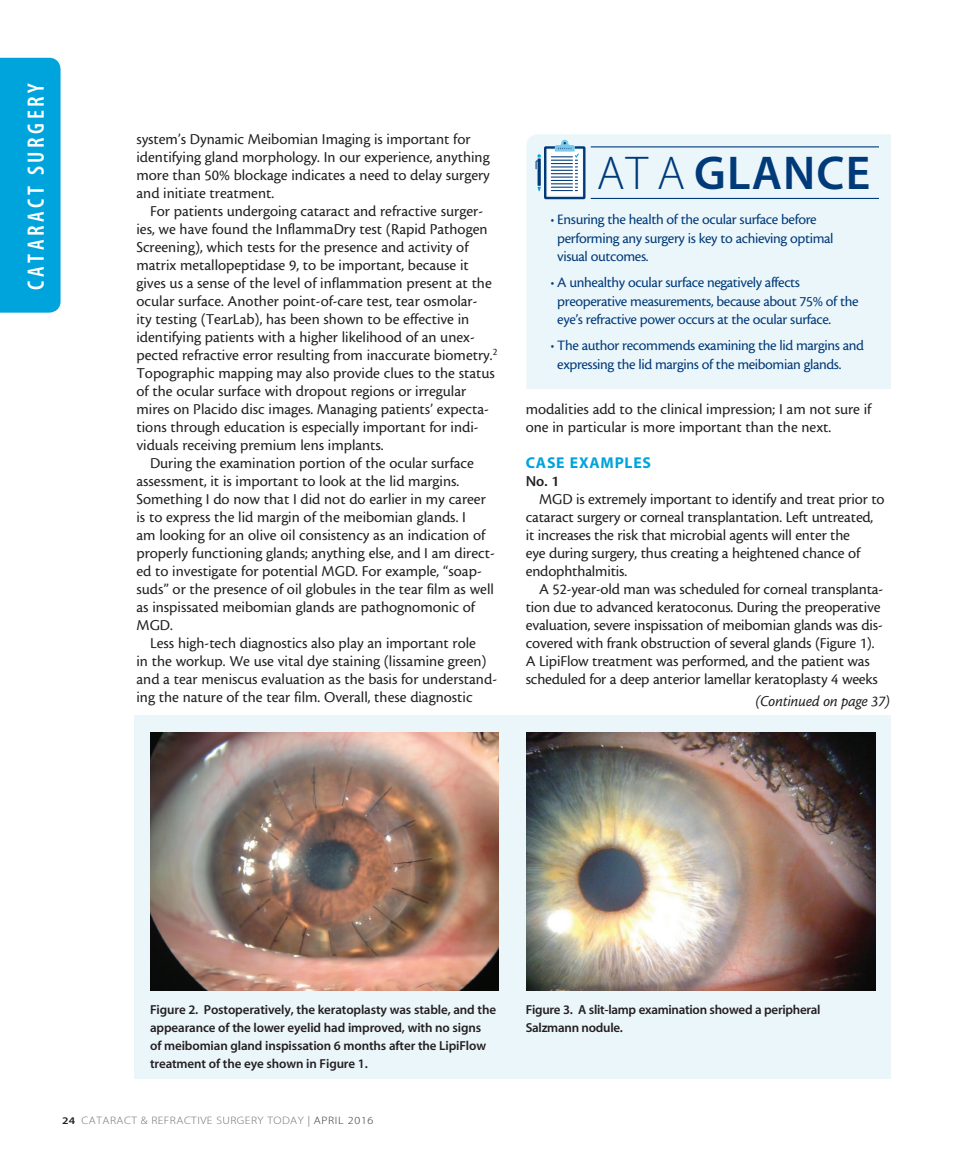
<style>
.page{position:relative;width:972px;height:1161px;background:#fff}
.page>*{position:absolute;margin:0;border:0;box-sizing:border-box;transform-origin:0 0}
.headline{font:47.7px "Myriad MM 565 600";letter-spacing:.025em;color:#013a79}
.t1{font:23.7px "Myriad MM 565 300";letter-spacing:.15em;color:#fff}
.body{font:15.75px/18px "Cronos MM 408 10";color:#231f20}
.t2{font:15.75px "Cronos MM It 408 10";letter-spacing:-.01em;color:#231f20}
.subhead{font:15.75px "Myriad MM 700 600";letter-spacing:.05em;color:#00a4dc}
.Subhead_2{font:15.75px "Cronos MM 574 10";color:#231f20}
.body-2{font:15px/18.8px "Cronos MM 408 10";letter-spacing:-.025em;color:#013a79}
.t3{font:13.05px/18px "Myriad MM 565 600";letter-spacing:-.01em;color:#231f20}
.t4{font:10.8px "Myriad MM 215 600";letter-spacing:.04em;color:#6c6d70;scale:1.11 1}
.s1{font-family:"Myriad MM 215 600"}
.s2{font-family:"Myriad MM 565 600";font-size:10.2px;color:#231f20}
.s3{font-family:"Myriad MM 400 600";color:#939598}
.s4{color:#312f30}
</style>
<div class="page">
<div style="left:0;top:58px;width:61px;height:255px;background:#00a4dc"></div>
<div style="left:526px;top:134px;width:365px;height:255px;background:#ebf6fb"></div>
<hr style="left:591px;top:198px;width:288px;height:1px;background:#013a79">
<hr style="left:591px;top:146px;width:288px;height:1px;background:#013a79">
<svg style="left:536px;top:140px;width:50px;height:59px"></svg>
<div style="left:134px;top:715px;width:757px;height:364px;background:#ebf6fb"></div>
<img style="left:150px;top:733px;width:349px;height:258px">
<img style="left:526px;top:733px;width:350px;height:258px">
<h2 class="t1" style="left:25px;top:290px;width:208px;rotate:-90deg">CATARACT SURGERY</h2>
<p class="body" style="left:136px;top:130px;width:355px">system’s Dynamic Meibomian Imaging is important for identifying gland morphology. In our experience, anything more than 50% blockage indicates a need to delay surgery and initiate treatment.</p>
<p class="body" style="left:136px;top:202px;width:362px;text-indent:14px">For patients undergoing cataract and refractive surger&shy;ies, we have found the InflammaDry test (Rapid Pathogen Screening), which tests for the presence and activity of matrix metallopeptidase 9, to be important, because it gives us a sense of the level of inflammation present at the ocular surface. Another point-of-care test, tear osmolar-<br>ity testing (TearLab), has been shown to be effective in identifying patients with a higher likelihood of an unex&shy;pected refractive error resulting from inaccurate biometry.<sup>2<br></sup>Topographic mapping may also provide clues to the status of the ocular surface with dropout regions or irregular mires on Placido disc images. Managing patients’ expecta&shy;tions through education is especially important for indi&shy;viduals receiving premium lens implants.</p>
<p class="body" style="left:136px;top:454px;width:360px;text-indent:14px">During the examination portion of the ocular surface assessment, it is important to look at the lid margins.<br>Something I do now that I did not do earlier in my career is to express the lid margin of the meibomian glands. I<br>am looking for an olive oil consistency as an indication of properly functioning glands; anything else, and I am direct&shy;ed to investigate for potential MGD. For example, “soap&shy;suds” or the presence of oil globules in the tear film as well as inspissated meibomian glands are pathognomonic of MGD.</p>
<p class="body" style="left:136px;top:634px;width:362px;text-indent:14px">Less high-tech diagnostics also play an important role<br>in the workup. We use vital dye staining (lissamine green) and a tear meniscus evaluation as the basis for understand&shy;ing the nature of the tear film. Overall, these diagnostic</p>
<p class="headline" style="left:597px;top:150px;width:275px"><span class="s1">AT A</span> GLANCE</p>
<p class="body-2" style="left:557px;top:210px;width:278px;text-indent:-7px">• Ensuring the health of the ocular surface before performing any surgery is key to achieving optimal visual outcomes.</p>
<p class="body-2" style="left:557px;top:273px;width:303px;text-indent:-7px">• A unhealthy ocular surface negatively affects preoperative measurements, because about 75% of the eye’s refractive power occurs at the ocular surface.</p>
<p class="body-2" style="left:557px;top:336px;width:308px;text-indent:-7px">• The author recommends examining the lid margins and expressing the lid margins of the meibomian glands.</p>
<p class="body" style="left:526px;top:400px;width:347px">modalities add to the clinical impression; I am not sure if one in particular is more important than the next.</p>
<p class="subhead" style="left:526px;top:455px;width:127px">CASE EXAMPLES</p>
<p class="Subhead_2" style="left:526px;top:473px;width:35px">No. 1</p>
<p class="body" style="left:526px;top:490px;width:360px;text-indent:14px">MGD is extremely important to identify and treat prior to cataract surgery or corneal transplantation. Left untreated, it increases the risk that microbial agents will enter the<br>eye during surgery, thus creating a heightened chance of endophthalmitis.</p>
<p class="body" style="left:526px;top:580px;width:359px;text-indent:14px">A 52-year-old man was scheduled for corneal transplanta&shy;tion due to advanced keratoconus. During the preoperative evaluation, severe inspissation of meibomian glands was dis&shy;covered with frank obstruction of several glands (Figure 1).<br>A LipiFlow treatment was performed, and the patient was scheduled for a deep anterior lamellar keratoplasty 4 weeks</p>
<p class="t2" style="left:755px;top:693px;width:136px">(Continued on page 37)</p>
<p class="t3" style="left:150px;top:1001px;width:347px">Figure 2. Postoperatively, the keratoplasty was stable, and the appearance of the lower eyelid had improved, with no signs<br>of meibomian gland inspissation 6 months after the LipiFlow treatment of the eye shown in Figure 1.</p>
<p class="t3" style="left:526px;top:1001px;width:296px">Figure 3. A slit-lamp examination showed a peripheral<br>Salzmann nodule.</p>
<p class="t4" style="left:62px;top:1115px;width:282px"><span class="s2">24</span> CATARACT &amp; REFRACTIVE SURGERY TODAY <span class="s3">|</span> <span class="s4">APRIL 2016</span></p>
</div>
